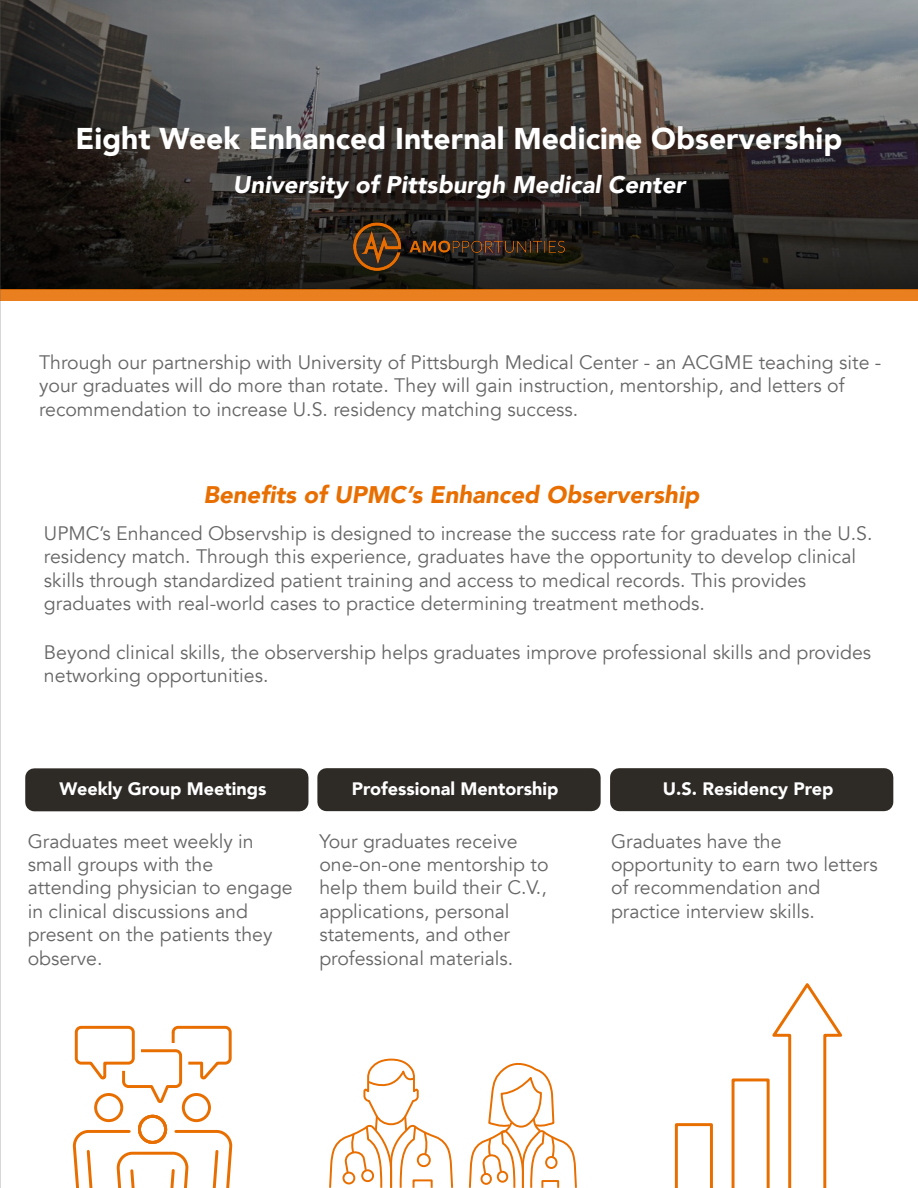
<style>
.page{position:relative;width:918px;height:1188px;background:#fff}
.page>*{position:absolute;margin:0;border:0;box-sizing:border-box;transform-origin:0 0}
.t1{font:900 30px "Avenir";color:#fff}
.t2{font:italic 900 24px "Avenir";color:#e86e00}
.t3{font:italic 900 24px "Avenir";color:#fff}
.t4{font:19.5px/23.4px "Avenir";color:#666}
.t5{font:900 18px "Avenir";color:#fff}
</style>
<div class="page">
<div style="left:619px;top:777px;width:265px;height:25px;background:#2e2a26"></div>
<div style="left:610px;top:768px;width:283px;height:43px;border:18px solid #2e2a26"></div>
<div style="left:317px;top:768px;width:284px;height:43px;background:#2e2a26"></div>
<div style="left:34px;top:777px;width:265px;height:25px;background:#2e2a26"></div>
<div style="left:25px;top:768px;width:283px;height:43px;border:18px solid #2e2a26"></div>
<svg style="left:747px;top:0;width:171px;height:290px;background:#515051"></svg>
<svg style="left:0;top:0;width:747px;height:290px;background:#413f3c"></svg>
<div style="left:0;top:290px;width:918px;height:11px;background:#ea7f1f"></div>
<svg style="left:329px;top:1058px;width:125px;height:130px"></svg>
<svg style="left:468px;top:1062px;width:109px;height:126px"></svg>
<svg style="left:674px;top:983px;width:169px;height:205px"></svg>
<svg style="left:74px;top:1025px;width:158px;height:81px"></svg>
<div style="left:94px;top:1093px;width:29px;height:29px;border:3px solid #e86e00;border-radius:50%"></div>
<div style="left:182px;top:1093px;width:29px;height:29px;border:3px solid #e86e00;border-radius:50%"></div>
<div style="left:138px;top:1115px;width:29px;height:29px;border:3px solid #e86e00;border-radius:50%"></div>
<svg style="left:72px;top:1128px;width:161px;height:60px"></svg>
<img style="left:343px;top:220px;width:232px;height:54px">
<h1 class="t1" style="left:76px;top:113px;width:768px">Eight Week Enhanced Internal Medicine Observership</h1>
<p class="t3" style="left:233px;top:165px;width:454px">University of Pittsburgh Medical Center</p>
<p class="t4" style="left:39px;top:351px;width:844px">Through our partnership with University of Pittsburgh Medical Center - an ACGME teaching site - your graduates will do more than rotate. They will gain instruction, mentorship, and letters of recommendation to increase U.S. residency matching success.</p>
<p class="t2" style="left:203px;top:475px;width:497px">Benefits of UPMC’s Enhanced Observership</p>
<p class="t4" style="left:44px;top:522px;width:830px">UPMC’s Enhanced Observship is designed to increase the success rate for graduates in the U.S. residency match. Through this experience, graduates have the opportunity to develop clinical skills through standardized patient training and access to medical records. This provides graduates with real-world cases to practice determining treatment methods.</p>
<p class="t4" style="left:44px;top:641px;width:829px">Beyond clinical skills, the observership helps graduates improve professional skills and provides networking opportunities.</p>
<p class="t5" style="left:59px;top:773px;width:209px">Weekly Group Meetings</p>
<p class="t5" style="left:352px;top:773px;width:208px">Professional Mentorship</p>
<p class="t5" style="left:663px;top:773px;width:172px">U.S. Residency Prep</p>
<p class="t4" style="left:319px;top:829px;width:231px">Your graduates receive one-on-one mentorship to help them build their C.V., applications, personal statements, and other professional materials.</p>
<p class="t4" style="left:28px;top:830px;width:267px">Graduates meet weekly in small groups with the attending physician to engage in clinical discussions and present on the patients they observe.</p>
<p class="t4" style="left:611px;top:830px;width:268px">Graduates have the opportunity to earn two letters of recommendation and practice interview skills.</p>
</div>
